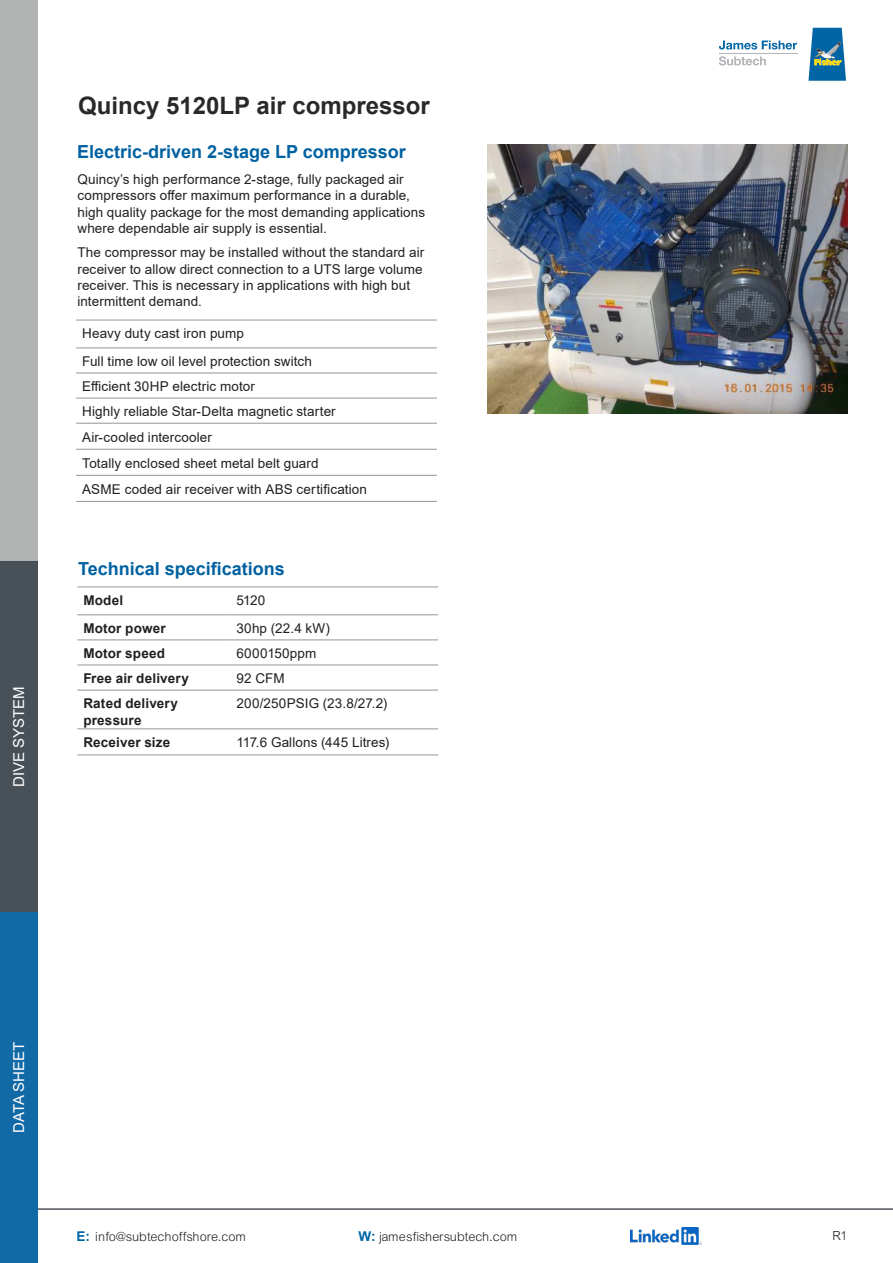
<style>
.page{position:relative;width:893px;height:1263px;background:#fff}
.page>*{position:absolute;margin:0;border:0;box-sizing:border-box;transform-origin:0 0}
.t1{font:700 24px "Arial";color:#292929}
.t2{font:700 18px "Arial";color:#0061a1}
.t3{font:15px "Arial";color:#fff}
.t4{font:13.5px/16.2px "Arial";letter-spacing:.01em;color:#231f20}
.t5{font:700 13.5px/16.2px "Arial";letter-spacing:.015em;color:#231f20}
.t6{font:13.5px "Arial Lgt";letter-spacing:.015em;color:#231f20}
.s1{font-family:"Arial";font-weight:700;color:#0065a4}
</style>
<div class="page">
<hr style="left:76px;top:348px;width:361px;height:1px;background:#939598">
<hr style="left:76px;top:373px;width:361px;height:1px;background:#939598">
<hr style="left:76px;top:398px;width:361px;height:1px;background:#939598">
<hr style="left:76px;top:423px;width:361px;height:1px;background:#939598">
<hr style="left:76px;top:449px;width:361px;height:1px;background:#939598">
<hr style="left:76px;top:475px;width:361px;height:1px;background:#939598">
<hr style="left:76px;top:501px;width:361px;height:1px;background:#939598">
<hr style="left:76px;top:320px;width:361px;height:1px;background:#939598">
<hr style="left:77px;top:614px;width:153px;height:1px;background:#939598">
<hr style="left:230px;top:614px;width:208px;height:1px;background:#939598">
<hr style="left:77px;top:639px;width:153px;height:1px;background:#939598">
<hr style="left:230px;top:639px;width:208px;height:1px;background:#939598">
<hr style="left:77px;top:665px;width:153px;height:1px;background:#939598">
<hr style="left:230px;top:665px;width:208px;height:1px;background:#939598">
<hr style="left:77px;top:690px;width:153px;height:1px;background:#939598">
<hr style="left:230px;top:690px;width:208px;height:1px;background:#939598">
<hr style="left:77px;top:728px;width:153px;height:1px;background:#939598">
<hr style="left:230px;top:728px;width:208px;height:1px;background:#939598">
<hr style="left:77px;top:755px;width:153px;height:1px;background:#939598">
<hr style="left:230px;top:755px;width:208px;height:1px;background:#939598">
<hr style="left:77px;top:587px;width:153px;height:1px;background:#939598">
<hr style="left:230px;top:587px;width:208px;height:1px;background:#939598">
<img style="left:488px;top:145px;width:359px;height:269px">
<hr style="left:0;top:1208px;width:893px;height:2px;background:#4d545a">
<div style="left:0;top:912px;width:38px;height:351px;background:#1169a6"></div>
<div style="left:0;top:0;width:38px;height:912px;background:#b1b3b3"></div>
<div style="left:0;top:561px;width:38px;height:351px;background:#475157"></div>
<img style="left:630px;top:1227px;width:71px;height:17px">
<svg style="left:719px;top:41px;width:78px;height:9px"></svg>
<hr style="left:719px;top:53px;width:78px;height:1px;background:#b2b3b7">
<svg style="left:808px;top:28px;width:38px;height:53px;background:#3f86a7"></svg>
<svg style="left:719px;top:56px;width:47px;height:9px"></svg>
<p class="t3" style="left:9px;top:787px;width:102px;rotate:-90deg">DIVE SYSTEM</p>
<p class="t1" style="left:78px;top:89px;width:353px">Quincy 5120LP air compressor</p>
<p class="t2" style="left:77px;top:139px;width:330px">Electric-driven 2-stage LP compressor</p>
<p class="t4" style="left:77px;top:171px;width:349px">Quincy’s high performance 2-stage, fully packaged air compressors offer maximum performance in a durable, high quality package for the most demanding applications where dependable air supply is essential.</p>
<p class="t4" style="left:77px;top:244px;width:348px">The compressor may be installed without the standard air receiver to allow direct connection to a UTS large volume receiver. This is necessary in applications with high but intermittent demand.</p>
<p class="t4" style="left:82px;top:325px;width:163px">Heavy duty cast iron pump</p>
<p class="t4" style="left:82px;top:353px;width:231px">Full time low oil level protection switch</p>
<p class="t4" style="left:82px;top:378px;width:174px">Efficient 30HP electric motor</p>
<p class="t4" style="left:82px;top:403px;width:255px">Highly reliable Star-Delta magnetic starter</p>
<p class="t4" style="left:82px;top:429px;width:131px">Air-cooled intercooler</p>
<p class="t4" style="left:82px;top:455px;width:238px">Totally enclosed sheet metal belt guard</p>
<p class="t4" style="left:82px;top:481px;width:286px">ASME coded air receiver with ABS certification</p>
<p class="t2" style="left:78px;top:556px;width:208px">Technical specifications</p>
<p class="t5" style="left:83px;top:593px;width:41px">Model</p>
<p class="t4" style="left:236px;top:592px;width:30px">5120</p>
<p class="t5" style="left:83px;top:620px;width:84px">Motor power</p>
<p class="t4" style="left:236px;top:620px;width:95px">30hp (22.4 kW)</p>
<p class="t5" style="left:83px;top:645px;width:83px">Motor speed</p>
<p class="t4" style="left:236px;top:645px;width:81px">6000150ppm</p>
<p class="t5" style="left:83px;top:671px;width:107px">Free air delivery</p>
<p class="t4" style="left:236px;top:670px;width:50px">92 CFM</p>
<p class="t5" style="left:83px;top:696px;width:96px">Rated delivery pressure</p>
<p class="t4" style="left:236px;top:695px;width:152px">200/250PSIG (23.8/27.2)</p>
<p class="t5" style="left:83px;top:734px;width:89px">Receiver size</p>
<p class="t4" style="left:236px;top:734px;width:154px">117.6 Gallons (445 Litres)</p>
<p class="t3" style="left:9px;top:1133px;width:93px;rotate:-90deg">DATA SHEET</p>
<p class="t6" style="left:77px;top:1229px;width:172px"><span class="s1">E:</span> info@subtechoffshore.com</p>
<p class="t6" style="left:359px;top:1229px;width:161px"><span class="s1">W:</span> jamesfishersubtech.com</p>
<p class="t6" style="left:834px;top:1228px;width:17px">R1</p>
</div>
